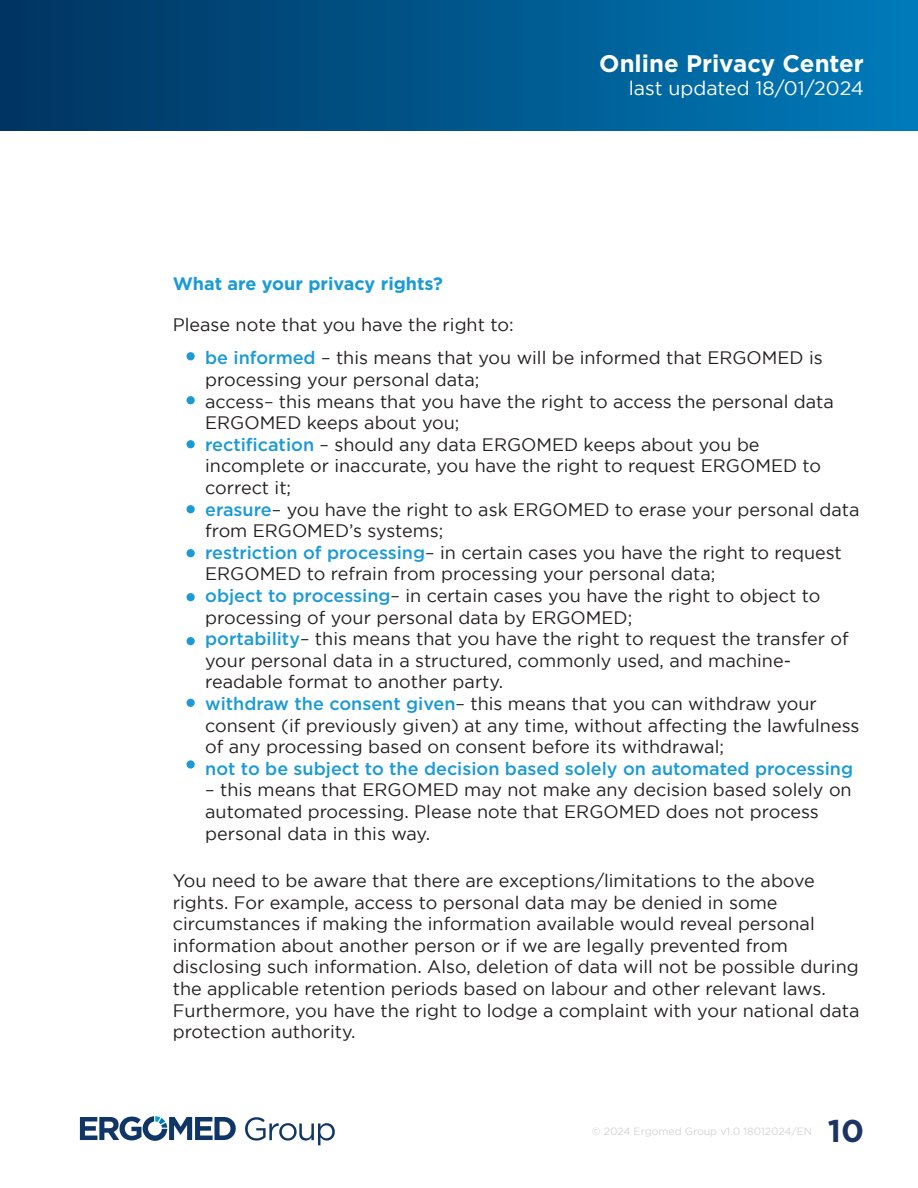
<style>
.page{position:relative;width:918px;height:1188px;background:#fff}
.page>*{position:absolute;margin:0;border:0;box-sizing:border-box;transform-origin:0 0}
.t1{font:700 31.5px "Gotham";color:#1b3463}
.t2{font:700 24px "Gotham";color:#fff}
.t3{font:19.5px "Gotham";color:#fff}
.t4{font:18px/21.6px "Gotham";color:#231f20}
.t5{font:500 18px "Gotham";color:#1b9ad7}
.t6{font:700 18px "Gotham";color:#199bd8}
.t7{font:10.5px "Gotham";color:#d4d3d2}
.s1{font-weight:500;color:#1b9ad7}
</style>
<div class="page">
<div style="left:0;top:0;width:918px;height:130px;background:linear-gradient(to right,#003360,#007ab9)"></div>
<div style="left:187px;top:352px;width:8px;height:8px;background:#1b9ad7;border-radius:50%"></div>
<div style="left:187px;top:396px;width:8px;height:8px;background:#1b9ad7;border-radius:50%"></div>
<div style="left:187px;top:440px;width:8px;height:8px;background:#1b9ad7;border-radius:50%"></div>
<div style="left:187px;top:505px;width:8px;height:8px;background:#1b9ad7;border-radius:50%"></div>
<div style="left:187px;top:549px;width:8px;height:8px;background:#1b9ad7;border-radius:50%"></div>
<div style="left:187px;top:593px;width:8px;height:8px;background:#1b9ad7;border-radius:50%"></div>
<div style="left:187px;top:637px;width:8px;height:8px;background:#1b9ad7;border-radius:50%"></div>
<div style="left:187px;top:699px;width:8px;height:8px;background:#1b9ad7;border-radius:50%"></div>
<div style="left:187px;top:760px;width:8px;height:9px;background:#1b9ad7;border-radius:50%"></div>
<svg style="left:80px;top:1116px;width:156px;height:25px"></svg>
<svg style="left:245px;top:1117px;width:90px;height:28px"></svg>
<p class="t6" style="left:173px;top:273px;width:272px">What are your privacy rights?</p>
<p class="t4" style="left:173px;top:313px;width:342px">Please note that you have the right to:</p>
<p class="t2" style="left:599px;top:49px;width:266px">Online Privacy Center</p>
<p class="t3" style="left:629px;top:77px;width:237px">last updated 18/01/2024</p>
<p class="t4" style="left:205px;top:347px;width:619px"><span class="s1">be informed</span> – this means that you will be informed that ERGOMED is</p>
<p class="t4" style="left:205px;top:368px;width:276px">processing your personal data;</p>
<p class="t4" style="left:205px;top:390px;width:630px">access– this means that you have the right to access the personal data<br>ERGOMED keeps about you;</p>
<p class="t4" style="left:205px;top:433px;width:556px"><span class="s1">rectification</span> – should any data ERGOMED keeps about you be</p>
<p class="t4" style="left:205px;top:455px;width:617px">incomplete or inaccurate, you have the right to request ERGOMED to</p>
<p class="t4" style="left:205px;top:476px;width:88px">correct it;</p>
<p class="t4" style="left:205px;top:498px;width:656px"><span class="s1">erasure</span>– you have the right to ask ERGOMED to erase your personal data from ERGOMED’s systems;</p>
<p class="t4" style="left:205px;top:541px;width:638px"><span class="s1">restriction of processing</span>– in certain cases you have the right to request<br>ERGOMED to refrain from processing your personal data;</p>
<p class="t4" style="left:205px;top:584px;width:617px"><span class="s1">object to processing</span>– in certain cases you have the right to object to</p>
<p class="t4" style="left:205px;top:606px;width:429px">processing of your personal data by ERGOMED;</p>
<p class="t4" style="left:205px;top:628px;width:645px"><span class="s1">portability</span>– this means that you have the right to request the transfer of your personal data in a structured, commonly used, and machine-</p>
<p class="t4" style="left:205px;top:671px;width:299px">readable format to another party.</p>
<p class="t4" style="left:205px;top:692px;width:613px"><span class="s1">withdraw the consent given</span>– this means that you can withdraw your</p>
<p class="t4" style="left:205px;top:714px;width:656px">consent (if previously given) at any time, without affecting the lawfulness of any processing based on consent before its withdrawal;</p>
<p class="t5" style="left:205px;top:757px;width:649px">not to be subject to the decision based solely on automated processing</p>
<p class="t4" style="left:205px;top:779px;width:648px">– this means that ERGOMED may not make any decision based solely on automated processing. Please note that ERGOMED does not process</p>
<p class="t4" style="left:205px;top:822px;width:226px">personal data in this way.</p>
<p class="t4" style="left:173px;top:870px;width:643px">You need to be aware that there are exceptions/limitations to the above rights. For example, access to personal data may be denied in some</p>
<p class="t4" style="left:173px;top:913px;width:643px">circumstances if making the information available would reveal personal</p>
<p class="t4" style="left:173px;top:934px;width:617px">information about another person or if we are legally prevented from</p>
<p class="t4" style="left:173px;top:956px;width:688px">disclosing such information. Also, deletion of data will not be possible during the applicable retention periods based on labour and other relevant laws.<br>Furthermore, you have the right to lodge a complaint with your national data protection authority.</p>
<p class="t7" style="left:592px;top:1126px;width:222px">© 2024 Ergomed Group v1.0 18012024/EN</p>
<p class="t1" style="left:828px;top:1113px;width:38px">10</p>
</div>
